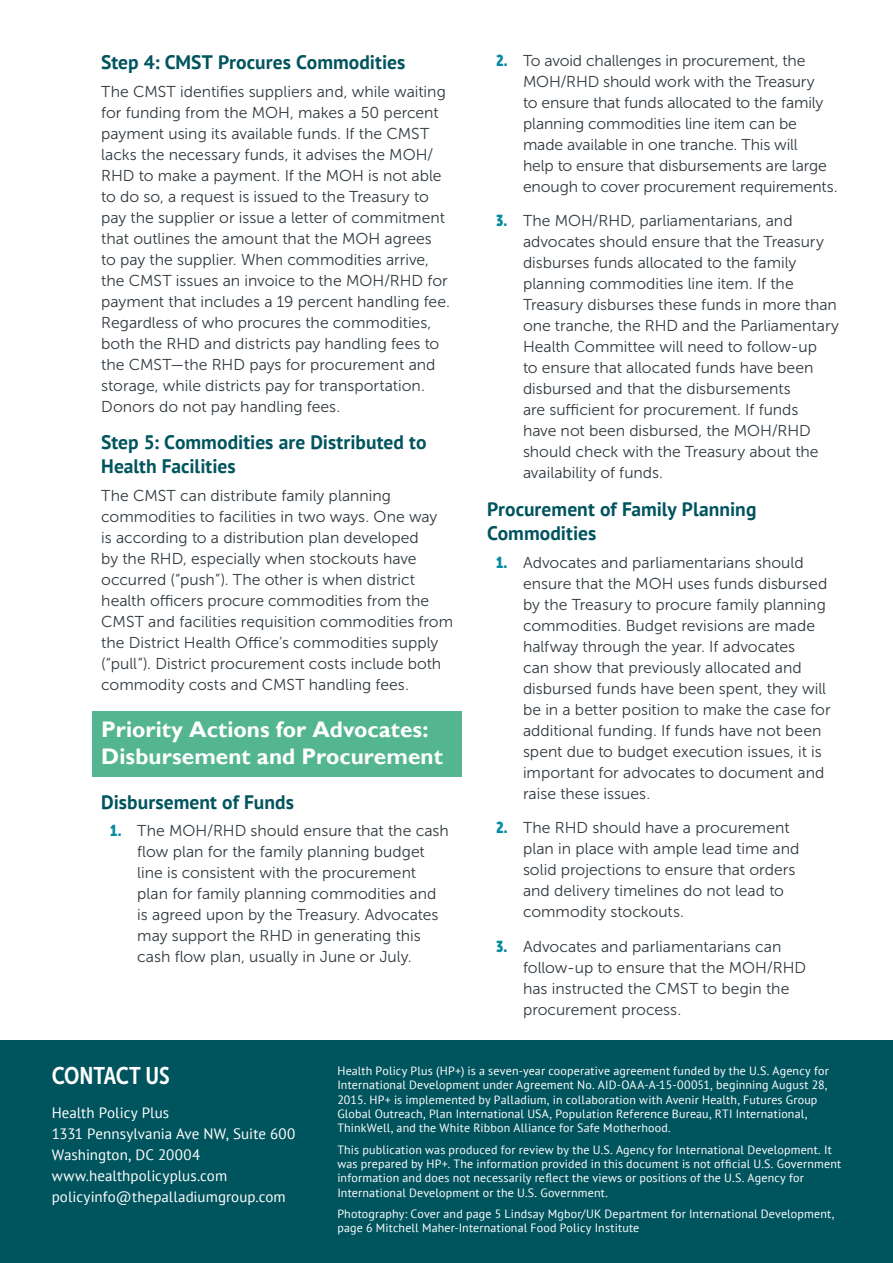
<style>
.page{position:relative;width:893px;height:1263px;background:#fff}
.page>*{position:absolute;margin:0;border:0;box-sizing:border-box;transform-origin:0 0}
.Contact_Us_Header{font:24px "Museo Sans Cond 700";letter-spacing:-.01em;color:#fff}
.t1{font:700 22.5px/27px "Gill Sans";color:#fff}
.t2{font:700 19.5px/24px "PT Sans";color:#00545e}
.Body{font:15.75px/21px "Museo Sans 300";color:#313a40}
.Contact_Us_copy{font:15px/21px "PT Sans";letter-spacing:.005em;color:#fff}
.t3{font:700 13.5px "Gill Sans";color:#fff}
.Disclaimer{font:12px/14.4px "PT Sans";letter-spacing:.015em;color:#fff}
.s1{font-family:"Museo Sans Cond 900";color:#058aa1}
</style>
<div class="page">
<div style="left:92px;top:711px;width:370px;height:66px;background:#54b591"></div>
<div style="left:0;top:1041px;width:893px;height:222px;background:#00545e"></div>
<h2 class="t2" style="left:101px;top:50px;width:306px">Step 4: CMST Procures Commodities</h2>
<p class="Body" style="left:101px;top:81px;width:350px">The CMST identifies suppliers and, while waiting for funding from the MOH, makes a 50 percent payment using its available funds. If the CMST lacks the necessary funds, it advises the MOH/ RHD to make a payment. If the MOH is not able to do so, a request is issued to the Treasury to pay the supplier or issue a letter of commitment that outlines the amount that the MOH agrees to pay the supplier. When commodities arrive, the CMST issues an invoice to the MOH/RHD for payment that includes a 19 percent handling fee.<br>Regardless of who procures the commodities, both the RHD and districts pay handling fees to the CMST—the RHD pays for procurement and storage, while districts pay for transportation.<br>Donors do not pay handling fees.</p>
<h2 class="t2" style="left:101px;top:430px;width:327px">Step 5: Commodities are Distributed to<br>Health Facilities</h2>
<p class="Body" style="left:101px;top:485px;width:353px">The CMST can distribute family planning commodities to facilities in two ways. One way<br>is according to a distribution plan developed<br>by the RHD, especially when stockouts have occurred (“push”). The other is when district health officers procure commodities from the CMST and facilities requisition commodities from the District Health Office’s commodities supply (“pull”). District procurement costs include both commodity costs and CMST handling fees.</p>
<h1 class="t1" style="left:101px;top:717px;width:343px">Priority Actions for Advocates:<br>Disbursement and Procurement</h1>
<h2 class="t2" style="left:101px;top:789px;width:194px">Disbursement of Funds</h2>
<p class="Body" style="left:137px;top:820px;width:313px;text-indent:-27px"><span class="s1">1.</span> The MOH/RHD should ensure that the cash flow plan for the family planning budget line is consistent with the procurement plan for family planning commodities and is agreed upon by the Treasury. Advocates may support the RHD in generating this cash flow plan, usually in June or July.</p>
<p class="Body" style="left:523px;top:50px;width:316px;text-indent:-27px"><span class="s1">2.</span> To avoid challenges in procurement, the MOH/RHD should work with the Treasury<br>to ensure that funds allocated to the family planning commodities line item can be made available in one tranche. This will<br>help to ensure that disbursements are large enough to cover procurement requirements.</p>
<p class="Body" style="left:523px;top:211px;width:317px;text-indent:-27px"><span class="s1">3.</span> The MOH/RHD, parliamentarians, and advocates should ensure that the Treasury disburses funds allocated to the family planning commodities line item. If the Treasury disburses these funds in more than one tranche, the RHD and the Parliamentary Health Committee will need to follow-up<br>to ensure that allocated funds have been disbursed and that the disbursements<br>are sufficient for procurement. If funds<br>have not been disbursed, the MOH/RHD should check with the Treasury about the availability of funds.</p>
<h2 class="t2" style="left:487px;top:497px;width:271px">Procurement of Family Planning<br>Commodities</h2>
<p class="Body" style="left:523px;top:552px;width:309px;text-indent:-27px"><span class="s1">1.</span> Advocates and parliamentarians should ensure that the MOH uses funds disbursed by the Treasury to procure family planning commodities. Budget revisions are made halfway through the year. If advocates<br>can show that previously allocated and disbursed funds have been spent, they will be in a better position to make the case for additional funding. If funds have not been spent due to budget execution issues, it is important for advocates to document and raise these issues.</p>
<p class="Body" style="left:523px;top:817px;width:278px;text-indent:-27px"><span class="s1">2.</span> The RHD should have a procurement plan in place with ample lead time and solid projections to ensure that orders and delivery timelines do not lead to commodity stockouts.</p>
<p class="Body" style="left:523px;top:936px;width:285px;text-indent:-27px"><span class="s1">3.</span> Advocates and parliamentarians can follow-up to ensure that the MOH/RHD has instructed the CMST to begin the procurement process.</p>
<p class="Contact_Us_Header" style="left:52px;top:1062px;width:119px">CONTACT US</p>
<p class="Contact_Us_copy" style="left:52px;top:1102px;width:245px">Health Policy Plus<br>1331 Pennsylvania Ave NW, Suite 600<br>Washington, DC 20004 www.healthpolicyplus.com policyinfo@thepalladiumgroup.com</p>
<p class="Disclaimer" style="left:337px;top:1063px;width:493px">Health Policy Plus (HP+) is a seven-year cooperative agreement funded by the U.S. Agency for International Development under Agreement No. AID-OAA-A-15-00051, beginning August 28, 2015. HP+ is implemented by Palladium, in collaboration with Avenir Health, Futures Group Global Outreach, Plan International USA, Population Reference Bureau, RTI International, ThinkWell, and the White Ribbon Alliance for Safe Motherhood.</p>
<p class="Disclaimer" style="left:337px;top:1142px;width:505px">This publication was produced for review by the U.S. Agency for International Development. It was prepared by HP+. The information provided in this document is not official U.S. Government information and does not necessarily reflect the views or positions of the U.S. Agency for International Development or the U.S. Government.</p>
<p class="Disclaimer" style="left:337px;top:1206px;width:499px">Photography: Cover and page 5 Lindsay Mgbor/UK Department for International Development, page 6 Mitchell Maher-International Food Policy Institute</p>
<p class="t3" style="left:447px;top:1216px;width:9px">8</p>
</div>
